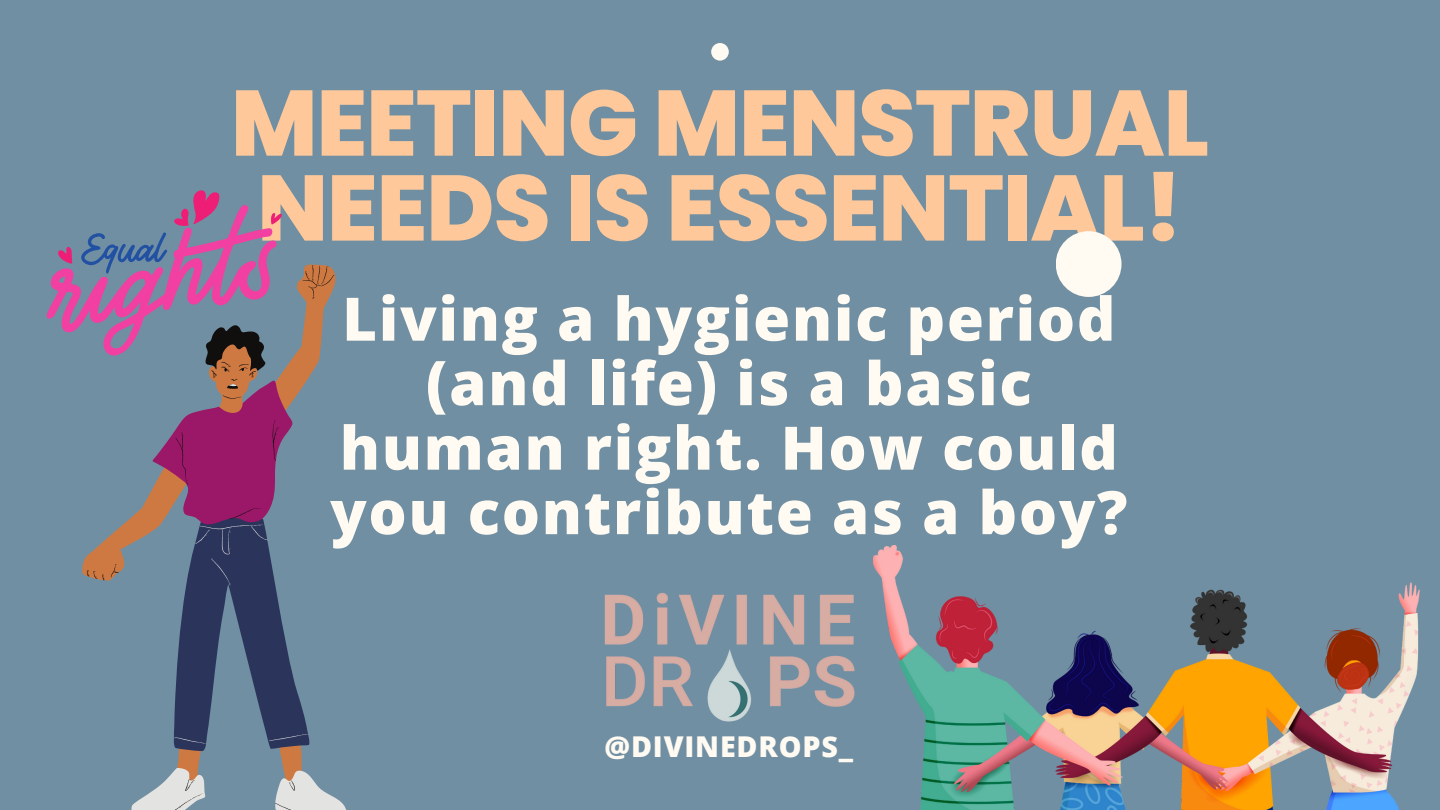
<style>
.page{position:relative;width:1440px;height:810px;background:#708fa2}
.page>*{position:absolute;margin:0;border:0;box-sizing:border-box;transform-origin:0 0}
.t1{font:800 92.8px/84.9px "Poppins";letter-spacing:-.015em;color:#fec89a}
.t2{font:800 60px/64.5px "Open Sans";letter-spacing:.03em;color:#fffaf2;text-align:center}
.t3{font:800 28.7px "Open Sans";letter-spacing:.03em;color:#fffaf2}
</style>
<div class="page">
<div style="left:711px;top:43px;width:18px;height:18px;background:#fffaf2;border-radius:50%"></div>
<div style="left:1056px;top:231px;width:66px;height:66px;background:#fffaf2;border-radius:50%"></div>
<img style="left:604px;top:545px;width:293px;height:177px">
<img style="left:873px;top:546px;width:546px;height:264px">
<svg style="left:87px;top:265px;width:256px;height:545px"></svg>
<svg style="left:47px;top:190px;width:235px;height:182px"></svg>
<p class="t1" style="left:231px;top:81px;width:980px">MEETING MENSTRUAL<br>NEEDS IS ESSENTIAL!</p>
<p class="t2" style="left:330px;top:285px;width:799px">Living a hygienic period (and life) is a basic human right. How could you contribute as a boy?</p>
<p class="t3" style="left:605px;top:726px;width:250px">@DIVINEDROPS_</p>
</div>
